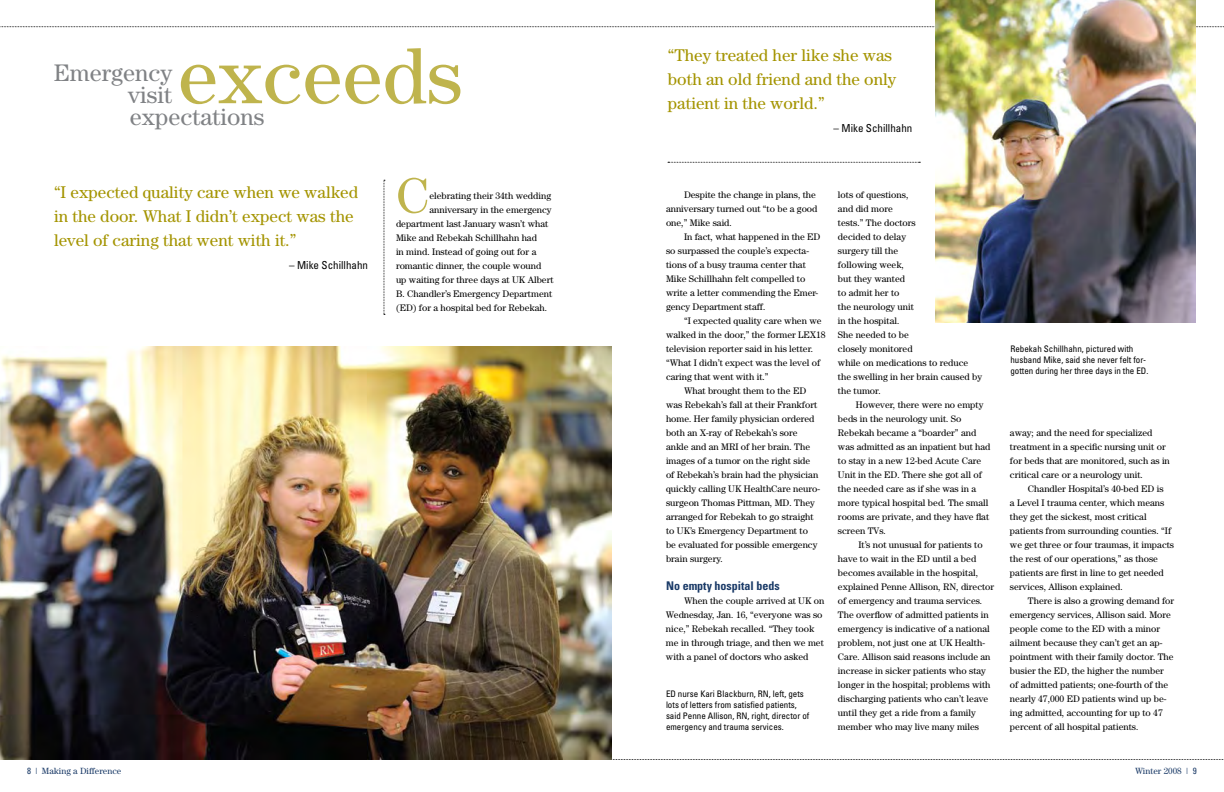
<style>
.page{position:relative;width:1224px;height:792px;background:#fff}
.page>*{position:absolute;margin:0;border:0;box-sizing:border-box;transform-origin:0 0}
.t1{font:80px "Century";color:#bfb44d}
.t2{font:50.2px "Century";color:#bfb44d}
.t3{font:24px/22px "Century";color:#808285;text-align:right}
.t4{font:17px/24px "Century";color:#a49400}
.t5{font:700 condensed 12px "Univers";color:#1a3a67}
.t6{font:condensed 11px "Univers";color:#000}
.t7{font:9.5px/14px "Century";color:#000}
.t8{font:condensed 9px/11px "Univers";color:#000}
.t9{font:9px "Century";color:#1a3a67}
.s1{font-family:"Univers";font-stretch:condensed}
</style>
<div class="page">
<svg style="left:0;top:759px;width:1224px;height:1px"></svg>
<img style="left:0;top:346px;width:612px;height:413px">
<svg style="left:0;top:26px;width:1224px;height:1px"></svg>
<svg style="left:668px;top:162px;width:252px;height:1px"></svg>
<img style="left:935px;top:0;width:260px;height:323px">
<svg style="left:384px;top:180px;width:1px;height:135px"></svg>
<h1 class="t1" style="left:178px;top:29px;width:286px">exceeds</h1>
<h3 class="t3" style="left:130px;top:106px;width:136px">expectations</h3>
<h3 class="t3" style="left:54px;top:62px;width:120px">Emergency visit</h3>
<h3 class="t4" style="left:54px;top:180px;width:306px">“I expected quality care when we walked in the door. What I didn’t expect was the level of caring that went with it.”</h3>
<p class="t6" style="left:289px;top:258px;width:80px">– Mike Schillhahn</p>
<h2 class="t2" style="left:396px;top:166px;width:35px">C</h2>
<p class="t7" style="left:429px;top:188px;width:123px">elebrating their 34th wedding</p>
<p class="t7" style="left:429px;top:202px;width:124px">anniversary in the emergency</p>
<p class="t7" style="left:396px;top:216px;width:154px">department last January wasn’t what</p>
<p class="t7" style="left:396px;top:230px;width:142px">Mike and Rebekah Schillhahn had</p>
<p class="t7" style="left:396px;top:244px;width:142px">in mind. Instead of going out for a</p>
<p class="t7" style="left:396px;top:258px;width:147px">romantic dinner, the couple wound</p>
<p class="t7" style="left:396px;top:272px;width:159px">up waiting for three days at UK Albert</p>
<p class="t7" style="left:396px;top:286px;width:158px">B. Chandler’s Emergency Department</p>
<p class="t7" style="left:396px;top:300px;width:153px">(ED) for a hospital bed for Rebekah.</p>
<h3 class="t4" style="left:668px;top:43px;width:230px">“They treated her like she was both an old friend and the only patient in the world.”</h3>
<p class="t6" style="left:834px;top:121px;width:80px">– Mike Schillhahn</p>
<p class="t7" style="left:666px;top:188px;width:153px;text-indent:18px">Despite the change in plans, the anniversary turned out “to be a good one,” Mike said.</p>
<p class="t7" style="left:666px;top:230px;width:156px;text-indent:18px">In fact, what happened in the ED so surpassed the couple’s expecta&shy;tions of a busy trauma center that<br>Mike Schillhahn felt compelled to write a letter commending the Emer&shy;gency Department staff.</p>
<p class="t7" style="left:684px;top:314px;width:139px">“I expected quality care when we</p>
<p class="t7" style="left:666px;top:328px;width:161px">walked in the door,” the former LEX18</p>
<p class="t7" style="left:666px;top:342px;width:149px">television reporter said in his letter.</p>
<p class="t7" style="left:666px;top:356px;width:156px">“What I didn’t expect was the level of</p>
<p class="t7" style="left:666px;top:370px;width:104px">caring that went with it.”</p>
<p class="t7" style="left:684px;top:384px;width:124px">What brought them to the ED</p>
<p class="t7" style="left:666px;top:398px;width:153px">was Rebekah’s fall at their Frankfort</p>
<p class="t7" style="left:666px;top:412px;width:150px">home. Her family physician ordered</p>
<p class="t7" style="left:666px;top:426px;width:133px">both an X-ray of Rebekah’s sore</p>
<p class="t7" style="left:666px;top:440px;width:146px">ankle and an MRI of her brain. The</p>
<p class="t7" style="left:666px;top:454px;width:146px">images of a tumor on the right side</p>
<p class="t7" style="left:666px;top:468px;width:154px">of Rebekah’s brain had the physician</p>
<p class="t7" style="left:666px;top:482px;width:156px">quickly calling UK HealthCare neuro-</p>
<p class="t7" style="left:666px;top:496px;width:150px">surgeon Thomas Pittman, MD. They</p>
<p class="t7" style="left:666px;top:510px;width:149px">arranged for Rebekah to go straight</p>
<p class="t7" style="left:666px;top:524px;width:143px">to UK’s Emergency Department to</p>
<p class="t7" style="left:666px;top:538px;width:153px">be evaluated for possible emergency</p>
<p class="t7" style="left:666px;top:552px;width:58px">brain surgery.</p>
<p class="t5" style="left:666px;top:579px;width:115px">No empty hospital beds</p>
<p class="t7" style="left:666px;top:594px;width:160px;text-indent:18px">When the couple arrived at UK on Wednesday, Jan. 16, “everyone was so nice,” Rebekah recalled. “They took me in through triage, and then we met with a panel of doctors who asked</p>
<p class="t8" style="left:666px;top:688px;width:145px">ED nurse Kari Blackburn, RN, left, gets lots of letters from satisfied patients, said Penne Allison, RN, right, director of emergency and trauma services.</p>
<p class="t7" style="left:838px;top:188px;width:146px">lots of questions,<br>and did more<br>tests.” The doctors<br>decided to delay<br>surgery till the<br>following week,<br>but they wanted<br>to admit her to<br>the neurology unit<br>in the hospital.<br>She needed to be<br>closely monitored<br>while on medications to reduce the swelling in her brain caused by the tumor.</p>
<p class="t7" style="left:838px;top:398px;width:154px;text-indent:18px">However, there were no empty beds in the neurology unit. So<br>Rebekah became a “boarder” and was admitted as an inpatient but had to stay in a new 12-bed Acute Care<br>Unit in the ED. There she got all of the needed care as if she was in a more typical hospital bed. The small rooms are private, and they have flat screen TVs.</p>
<p class="t7" style="left:838px;top:538px;width:158px;text-indent:20px">It’s not unusual for patients to have to wait in the ED until a bed becomes available in the hospital, explained Penne Allison, RN, director of emergency and trauma services.<br>The overflow of admitted patients in emergency is indicative of a national problem, not just one at UK Health-Care. Allison said reasons include an increase in sicker patients who stay longer in the hospital; problems with discharging patients who can’t leave until they get a ride from a family member who may live many miles</p>
<p class="t8" style="left:1010px;top:343px;width:139px">Rebekah Schillhahn, pictured with husband Mike, said she never felt for&shy;gotten during her three days in the ED.</p>
<p class="t7" style="left:1010px;top:426px;width:161px">away; and the need for specialized treatment in a specific nursing unit or for beds that are monitored, such as in critical care or a neurology unit.</p>
<p class="t7" style="left:1010px;top:482px;width:166px;text-indent:18px">Chandler Hospital’s 40-bed ED is<br>a Level I trauma center, which means they get the sickest, most critical patients from surrounding counties. “If we get three or four traumas, it impacts the rest of our operations,” as those patients are first in line to get needed services, Allison explained.</p>
<p class="t7" style="left:1010px;top:594px;width:166px;text-indent:18px">There is also a growing demand for emergency services, Allison said. More people come to the ED with a minor ailment because they can’t get an ap&shy;pointment with their family doctor. The busier the ED, the higher the number of admitted patients; one-fourth of the nearly 47,000 ED patients wind up be&shy;ing admitted, accounting for up to 47 percent of all hospital patients.</p>
<p class="t9" style="left:27px;top:765px;width:96px"><span class="s1">8</span> | Making a Difference</p>
<p class="t9" style="left:1135px;top:765px;width:63px">Winter 2008 | <span class="s1">9</span></p>
</div>
